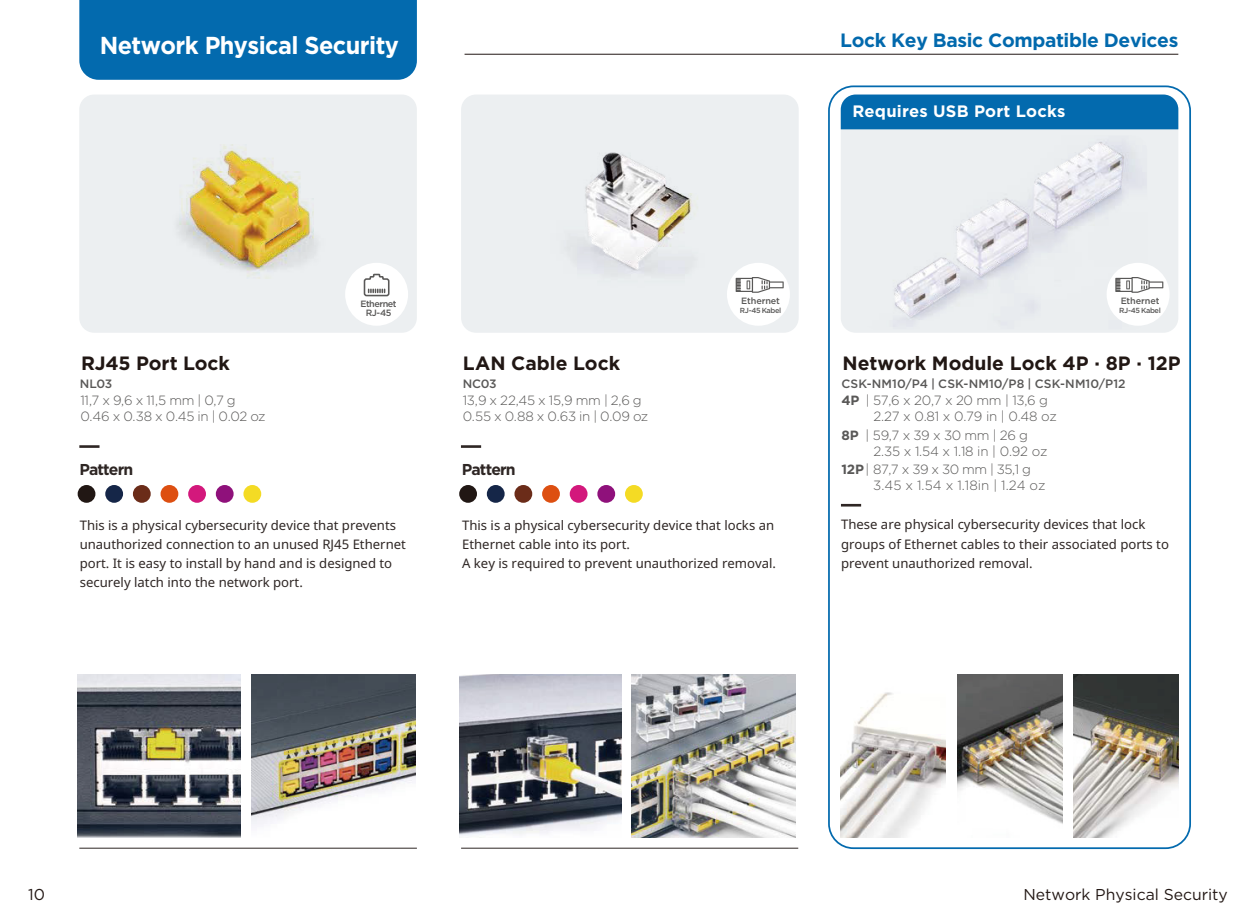
<style>
.page{position:relative;width:1256px;height:923px;background:#fff}
.page>*{position:absolute;margin:0;border:0;box-sizing:border-box;transform-origin:0 0}
.t1{font:700 24.5px "Gotham";letter-spacing:-.025em;color:#fff;scale:.96 1}
.t2{font:700 19.25px "Gotham";color:#211714}
.t3{font:700 19.25px "Gotham";letter-spacing:-.02em;color:#0269ad}
.t4{font:700 16.45px "Gotham";letter-spacing:.01em;color:#fff}
.t5{font:15.75px "Gotham";color:#231815}
.t6{font:700 15.75px "Gotham";letter-spacing:-.055em;color:#2e2624}
.t7{font:300 13.3px/16.1px "Gotham";letter-spacing:-.015em;color:#595857}
.t8{font:13.12px/19.2px "Noto Sans";color:#2e2624}
.t9{font:500 12.08px "Gotham";letter-spacing:.01em;color:#595857}
.t10{font:500 9.1px "Gotham";letter-spacing:-.02em;color:#595857}
.t11{font:500 9.1px/9.6px "Gotham";letter-spacing:-.05em;color:#595857;text-align:center}
.t12{font:500 7.35px "Gotham";letter-spacing:-.05em;color:#595857}
.s1{font-weight:700}
</style>
<div class="page">
<hr style="left:461px;top:847px;width:337px;height:1px;background:#2e2624">
<hr style="left:79px;top:847px;width:338px;height:1px;background:#2e2624">
<hr style="left:464px;top:54px;width:713px;height:1px;background:#211714">
<div style="left:79px;top:0;width:338px;height:80px;background:#036aae"></div>
<div style="left:827px;top:85px;width:363px;height:764px;border:2px solid #036aae;border-radius:24px"></div>
<img style="left:631px;top:674px;width:164px;height:163px">
<img style="left:459px;top:674px;width:162px;height:162px">
<img style="left:78px;top:674px;width:163px;height:163px">
<img style="left:251px;top:674px;width:164px;height:152px">
<img style="left:840px;top:692px;width:105px;height:145px">
<img style="left:957px;top:674px;width:104px;height:149px">
<img style="left:1073px;top:674px;width:104px;height:163px">
<div style="left:461px;top:95px;width:337px;height:238px;background:#eceff1;border-radius:15px"></div>
<img style="left:577px;top:152px;width:121px;height:121px">
<div style="left:726px;top:263px;width:63px;height:63px;background:#fff;border-radius:50%"></div>
<svg style="left:735px;top:277px;width:48px;height:16px"></svg>
<div style="left:625px;top:485px;width:17px;height:18px;background:#f4db24;border-radius:50%"></div>
<div style="left:569px;top:485px;width:18px;height:18px;background:#d3187c;border-radius:50%"></div>
<div style="left:597px;top:485px;width:18px;height:18px;background:#8f117b;border-radius:50%"></div>
<div style="left:542px;top:485px;width:17px;height:18px;background:#dd4f11;border-radius:50%"></div>
<div style="left:514px;top:485px;width:18px;height:18px;background:#6b2c19;border-radius:50%"></div>
<div style="left:486px;top:485px;width:18px;height:18px;background:#152648;border-radius:50%"></div>
<div style="left:459px;top:485px;width:18px;height:18px;background:#211714;border-radius:50%"></div>
<hr style="left:461px;top:445px;width:20px;height:3px;background:#2e2624">
<div style="left:79px;top:95px;width:338px;height:238px;background:#eceff1;border-radius:15px"></div>
<img style="left:177px;top:144px;width:139px;height:135px">
<div style="left:345px;top:263px;width:63px;height:63px;background:#fff;border-radius:50%"></div>
<svg style="left:363px;top:273px;width:27px;height:24px"></svg>
<div style="left:243px;top:485px;width:18px;height:18px;background:#f4db24;border-radius:50%"></div>
<div style="left:188px;top:485px;width:18px;height:18px;background:#d3187c;border-radius:50%"></div>
<div style="left:216px;top:485px;width:17px;height:18px;background:#8f117b;border-radius:50%"></div>
<div style="left:160px;top:485px;width:18px;height:18px;background:#dd4f11;border-radius:50%"></div>
<div style="left:133px;top:485px;width:18px;height:18px;background:#6b2c19;border-radius:50%"></div>
<div style="left:105px;top:485px;width:18px;height:18px;background:#152648;border-radius:50%"></div>
<div style="left:78px;top:485px;width:17px;height:18px;background:#211714;border-radius:50%"></div>
<hr style="left:79px;top:445px;width:20px;height:3px;background:#2e2624">
<div style="left:840px;top:95px;width:337px;height:238px;background:#eceff1;border-radius:15px"></div>
<img style="left:894px;top:141px;width:250px;height:181px">
<div style="left:1106px;top:263px;width:63px;height:63px;background:#fff;border-radius:50%"></div>
<svg style="left:1115px;top:277px;width:47px;height:16px"></svg>
<hr style="left:840px;top:504px;width:20px;height:2px;background:#2e2624">
<div style="left:840px;top:95px;width:337px;height:34px;background:#036aae"></div>
<h1 class="t1" style="left:100px;top:31px;width:313px">Network Physical Security</h1>
<h2 class="t3" style="left:840px;top:29px;width:339px">Lock Key Basic Compatible Devices</h2>
<p class="t4" style="left:852px;top:102px;width:214px">Requires USB Port Locks</p>
<h2 class="t2" style="left:81px;top:352px;width:150px">RJ45 Port Lock</h2>
<p class="t9" style="left:80px;top:376px;width:34px">NL03</p>
<p class="t7" style="left:80px;top:392px;width:187px">11,7 x 9,6 x 11,5 mm | 0,7 g<br>0.46 x 0.38 x 0.45 in | 0.02 oz</p>
<p class="t6" style="left:79px;top:460px;width:55px">Pattern</p>
<p class="t11" style="left:360px;top:298px;width:38px">Ethernet<br>RJ-45</p>
<p class="t8" style="left:80px;top:515px;width:327px">This is a physical cybersecurity device that prevents unauthorized connection to an unused RJ45 Ethernet port. It is easy to install by hand and is designed to securely latch into the network port.</p>
<h2 class="t2" style="left:463px;top:352px;width:159px">LAN Cable Lock</h2>
<p class="t9" style="left:462px;top:376px;width:35px">NC03</p>
<p class="t7" style="left:462px;top:392px;width:187px">13,9 x 22,45 x 15,9 mm | 2,6 g<br>0.55 x 0.88 x 0.63 in | 0.09 oz</p>
<p class="t6" style="left:461px;top:460px;width:55px">Pattern</p>
<p class="t10" style="left:741px;top:295px;width:40px">Ethernet</p>
<p class="t12" style="left:739px;top:306px;width:43px">RJ-45 Kabel</p>
<p class="t8" style="left:462px;top:515px;width:315px">This is a physical cybersecurity device that locks an<br>Ethernet cable into its port.<br>A key is required to prevent unauthorized removal.</p>
<p class="t10" style="left:1120px;top:295px;width:40px">Ethernet</p>
<p class="t12" style="left:1118px;top:306px;width:43px">RJ-45 Kabel</p>
<h2 class="t2" style="left:842px;top:352px;width:339px">Network Module Lock 4P · 8P · 12P</h2>
<p class="t9" style="left:841px;top:376px;width:286px">CSK-NM10/P4 | CSK-NM10/P8 | CSK-NM10/P12</p>
<p class="t7" style="left:873px;top:392px;width:185px;text-indent:-32px"><span class="s1">4P</span> | 57,6 x 20,7 x 20 mm | 13,6 g<br>2.27 x 0.81 x 0.79 in | 0.48 oz</p>
<p class="t7" style="left:873px;top:427px;width:175px;text-indent:-32px"><span class="s1">8P</span> | 59,7 x 39 x 30 mm | 26 g<br>2.35 x 1.54 x 1.18 in | 0.92 oz</p>
<p class="t7" style="left:873px;top:461px;width:174px;text-indent:-32px"><span class="s1">12P</span> | 87,7 x 39 x 30 mm | 35,1 g<br>3.45 x 1.54 x 1.18in | 1.24 oz</p>
<p class="t8" style="left:840px;top:515px;width:329px">These are physical cybersecurity devices that lock groups of Ethernet cables to their associated ports to prevent unauthorized removal.</p>
<p class="t5" style="left:28px;top:886px;width:18px">10</p>
<p class="t5" style="left:1023px;top:886px;width:206px">Network Physical Security</p>
</div>
